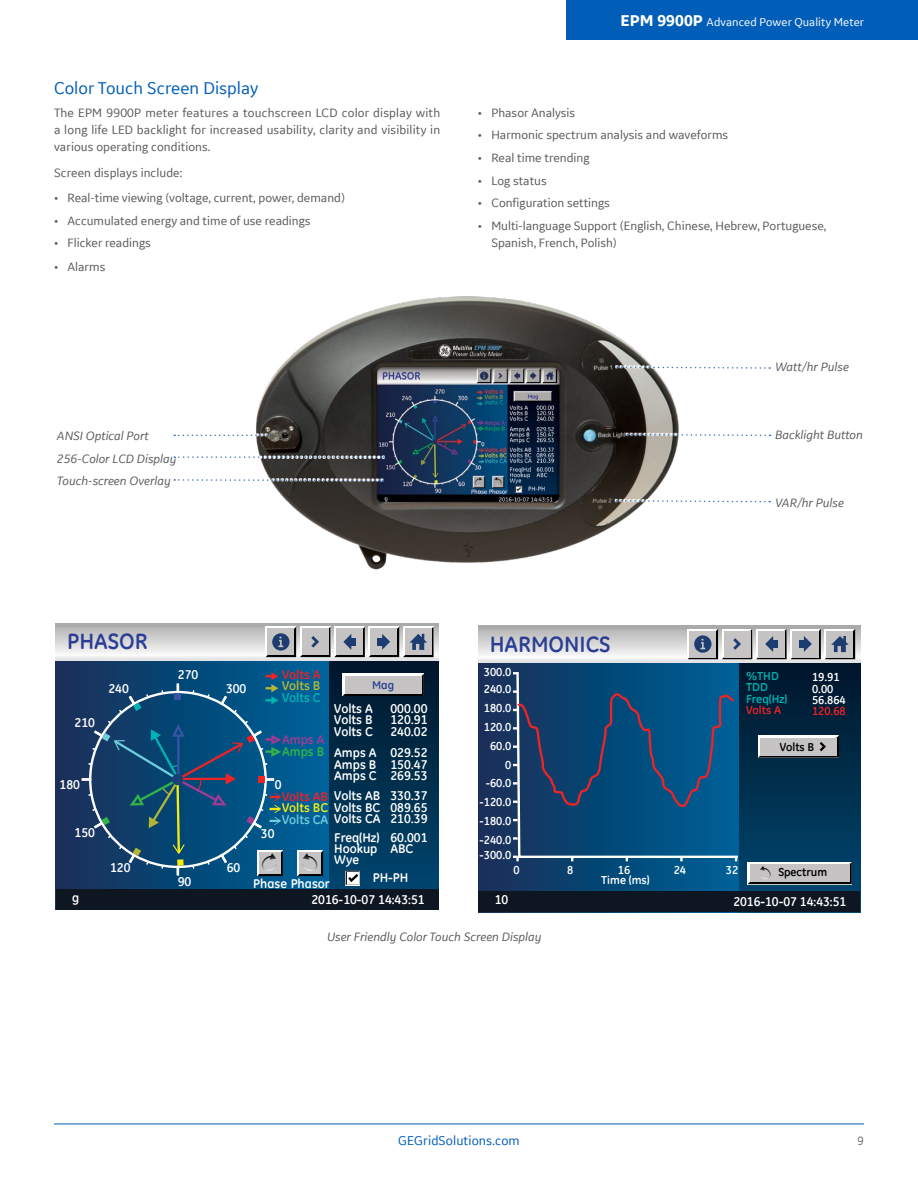
<style>
.page{position:relative;width:918px;height:1188px;background:#fff}
.page>*{position:absolute;margin:0;border:0;box-sizing:border-box;transform-origin:0 0}
.t1{font:700 22.35px "GE Inspira";color:#2b3e95}
.t2{font:18px "GE Inspira Sans";color:#005eb8}
.t3{font:13.5px "GE Inspira Sans";letter-spacing:.005em;color:#005eb8}
.t4{font:12.75px/17.2px "GE Inspira Sans";color:#58595b;text-align:justify}
.t5{font:700 12.75px/11.4px "GE Inspira";color:#fff;text-align:justify}
.t6{font:italic 12.75px/23.1px "GE Inspira Sans";color:#58595b}
.t7{font:700 12.75px "GE Inspira";color:#ec2227}
.t8{font:700 12.75px "GE Inspira";color:#f5eb13}
.t9{font:700 12.75px "GE Inspira";color:#6eccdc}
.t10{font:700 12.75px "GE Inspira";color:#b4b535}
.t11{font:700 12.75px "GE Inspira";color:#00b3b3}
.t12{font:700 12.75px "GE Inspira";color:#a13c96}
.t13{font:700 12.75px "GE Inspira";color:#31b34a}
.t14{font:12px "GE Inspira Sans";letter-spacing:.005em;color:#fff}
.t15{font:12px "GE Inspira";color:#58595b}
.t16{font:700 11.7px/18.9px "GE Inspira";color:#fff}
.t17{font:700 11.7px/11.4px "GE Inspira";color:#00b3b3}
.t18{font:700 11.7px "GE Inspira";color:#ec2227}
.t19{font:700 11.55px "GE Inspira";color:#000}
.t20{font:700 11.55px "GE Inspira";color:#2b3e95}
.s1{font-weight:700;font-size:16.5px}
</style>
<div class="page">
<div style="left:566px;top:0;width:352px;height:40px;background:#005eb8"></div>
<hr style="left:54px;top:1124px;width:810px;height:1px;background:#005eb8">
<svg style="left:56px;top:660px;width:274px;height:229px;background:#0b4e7f"></svg>
<svg style="left:330px;top:660px;width:108px;height:229px;background:#02304f"></svg>
<svg style="left:56px;top:623px;width:382px;height:37px"></svg>
<div style="left:56px;top:889px;width:382px;height:21px;background:#0e1622"></div>
<svg style="left:266px;top:627px;width:168px;height:30px;background:#a1a4aa"></svg>
<svg style="left:343px;top:674px;width:81px;height:22px"></svg>
<div style="left:345px;top:676px;width:77px;height:18px;background:#c5c3c3"></div>
<svg style="left:345px;top:871px;width:16px;height:15px"></svg>
<svg style="left:298px;top:851px;width:25px;height:25px"></svg>
<svg style="left:79px;top:672px;width:205px;height:206px;background:#1a5179"></svg>
<svg style="left:478px;top:663px;width:261px;height:228px;background:#0e3e6c"></svg>
<svg style="left:739px;top:663px;width:121px;height:228px;background:#012c4a"></svg>
<svg style="left:478px;top:626px;width:382px;height:37px;background:#d4d4d4"></svg>
<div style="left:478px;top:891px;width:382px;height:21px;background:#0e1622"></div>
<svg style="left:688px;top:629px;width:167px;height:30px;background:#a8abb1"></svg>
<svg style="left:758px;top:735px;width:81px;height:23px;background:#b9b7b7"></svg>
<svg style="left:748px;top:862px;width:104px;height:22px;background:#b5b3b3"></svg>
<svg style="left:513px;top:670px;width:227px;height:191px;background:#114e7c"></svg>
<img style="left:256px;top:296px;width:423px;height:274px">
<svg style="left:625px;top:432px;width:147px;height:5px"></svg>
<svg style="left:615px;top:365px;width:156px;height:5px"></svg>
<svg style="left:615px;top:499px;width:156px;height:5px"></svg>
<svg style="left:173px;top:477px;width:212px;height:6px"></svg>
<svg style="left:173px;top:433px;width:96px;height:5px"></svg>
<svg style="left:174px;top:435px;width:94px;height:1px"></svg>
<svg style="left:173px;top:455px;width:212px;height:4px"></svg>
<svg style="left:174px;top:456px;width:210px;height:2px"></svg>
<h2 class="t2" style="left:54px;top:77px;width:206px">Color Touch Screen Display</h2>
<p class="t4" style="left:54px;top:104px;width:388px">The EPM 9900P meter features a touchscreen LCD color display with a long life LED backlight for increased usability, clarity and visibility in various operating conditions.</p>
<p class="t4" style="left:54px;top:163px;width:130px">Screen displays include:</p>
<p class="t4" style="left:54px;top:189px;width:293px">• Real-time viewing (voltage, current, power, demand)</p>
<p class="t4" style="left:54px;top:211px;width:258px">• Accumulated energy and time of use readings</p>
<p class="t4" style="left:54px;top:234px;width:98px">• Flicker readings</p>
<p class="t4" style="left:54px;top:258px;width:53px">• Alarms</p>
<p class="t6" style="left:57px;top:424px;width:121px">ANSI Optical Port<br>256-Color LCD Display</p>
<p class="t6" style="left:57px;top:469px;width:115px">Touch-screen Overlay</p>
<p class="t14" style="left:621px;top:15px;width:245px"><span class="s1">EPM 9900P</span> Advanced Power Quality Meter</p>
<p class="t4" style="left:478px;top:104px;width:99px">• Phasor Analysis</p>
<p class="t4" style="left:478px;top:126px;width:252px">• Harmonic spectrum analysis and waveforms</p>
<p class="t4" style="left:478px;top:149px;width:113px">• Real time trending</p>
<p class="t4" style="left:478px;top:171px;width:70px">• Log status</p>
<p class="t4" style="left:478px;top:194px;width:134px">• Configuration settings</p>
<p class="t4" style="left:491px;top:217px;width:337px;text-indent:-14px">• Multi-language Support (English, Chinese, Hebrew, Portuguese,<br>Spanish, French, Polish)</p>
<p class="t6" style="left:775px;top:355px;width:75px">Watt/hr Pulse</p>
<p class="t6" style="left:775px;top:423px;width:89px">Backlight Button</p>
<p class="t6" style="left:775px;top:491px;width:70px">VAR/hr Pulse</p>
<h1 class="t1" style="left:67px;top:627px;width:82px">PHASOR</h1>
<p class="t5" style="left:178px;top:668px;width:22px">270</p>
<p class="t5" style="left:75px;top:717px;width:22px">210</p>
<p class="t5" style="left:109px;top:682px;width:22px">240</p>
<p class="t5" style="left:226px;top:682px;width:22px">300</p>
<p class="t5" style="left:60px;top:779px;width:22px">180</p>
<p class="t5" style="left:75px;top:826px;width:22px">150</p>
<p class="t5" style="left:110px;top:861px;width:22px">120</p>
<p class="t5" style="left:178px;top:875px;width:15px">90</p>
<p class="t5" style="left:227px;top:861px;width:15px">60</p>
<p class="t7" style="left:282px;top:666px;width:40px">Volts A</p>
<p class="t10" style="left:282px;top:678px;width:40px">Volts B</p>
<p class="t11" style="left:282px;top:689px;width:40px">Volts C</p>
<p class="t20" style="left:372px;top:678px;width:24px">Mag</p>
<p class="t5" style="left:334px;top:702px;width:40px">Volts A Volts B Volts C</p>
<p class="t5" style="left:390px;top:702px;width:39px">000.00<br>120.91<br>240.02</p>
<p class="t12" style="left:282px;top:732px;width:44px">Amps A</p>
<p class="t13" style="left:282px;top:743px;width:44px">Amps B</p>
<p class="t5" style="left:334px;top:747px;width:44px">Amps A Amps B Amps C</p>
<p class="t5" style="left:390px;top:747px;width:39px">029.52<br>150.47<br>269.53</p>
<p class="t5" style="left:275px;top:778px;width:8px">0</p>
<p class="t5" style="left:334px;top:790px;width:48px">Volts AB Volts BC Volts CA</p>
<p class="t5" style="left:334px;top:831px;width:47px;text-align:left">Freq(Hz)<br>Hookup<br>Wye</p>
<p class="t7" style="left:282px;top:788px;width:48px">Volts AB</p>
<p class="t8" style="left:282px;top:800px;width:47px">Volts BC</p>
<p class="t9" style="left:282px;top:811px;width:48px">Volts CA</p>
<p class="t5" style="left:390px;top:790px;width:39px">330.37<br>089.65<br>210.39</p>
<p class="t5" style="left:390px;top:831px;width:39px">60.001<br>ABC</p>
<p class="t5" style="left:373px;top:871px;width:37px">PH-PH</p>
<p class="t5" style="left:261px;top:827px;width:15px">30</p>
<p class="t5" style="left:253px;top:877px;width:78px">Phase Phasor</p>
<p class="t5" style="left:72px;top:891px;width:9px">g</p>
<p class="t5" style="left:311px;top:894px;width:115px">2016-10-07 14:43:51</p>
<h1 class="t1" style="left:490px;top:630px;width:122px">HARMONICS</h1>
<p class="t16" style="left:484px;top:663px;width:29px;line-height:17.5px">300.0<br>240.0</p>
<p class="t16" style="left:480px;top:698px;width:33px;text-align:right">180.0<br>120.0<br>60.0<br>0 -60.0 -120.0 -180.0 -240.0</p>
<p class="t16" style="left:480px;top:846px;width:33px">-300.0</p>
<p class="t16" style="left:514px;top:860px;width:8px">0</p>
<p class="t16" style="left:567px;top:860px;width:8px">8</p>
<p class="t16" style="left:618px;top:860px;width:14px">16</p>
<p class="t16" style="left:674px;top:860px;width:14px">24</p>
<p class="t16" style="left:726px;top:860px;width:14px">32</p>
<p class="t16" style="left:601px;top:870px;width:50px">Time (ms)</p>
<p class="t17" style="left:746px;top:670px;width:43px">%THD<br>TDD<br>Freq(Hz)</p>
<p class="t18" style="left:746px;top:703px;width:36px">Volts A</p>
<p class="t16" style="left:812px;top:671px;width:35px;line-height:11.4px">19.91<br>0.00<br>56.864</p>
<p class="t18" style="left:812px;top:704px;width:35px">120.68</p>
<p class="t19" style="left:780px;top:739px;width:36px">Volts B</p>
<p class="t19" style="left:778px;top:865px;width:50px">Spectrum</p>
<p class="t5" style="left:495px;top:894px;width:15px">10</p>
<p class="t5" style="left:733px;top:896px;width:114px">2016-10-07 14:43:51</p>
<p class="t6" style="left:327px;top:925px;width:216px">User Friendly Color Touch Screen Display</p>
<p class="t3" style="left:398px;top:1132px;width:123px">GEGridSolutions.com</p>
<p class="t15" style="left:858px;top:1133px;width:8px">9</p>
</div>
